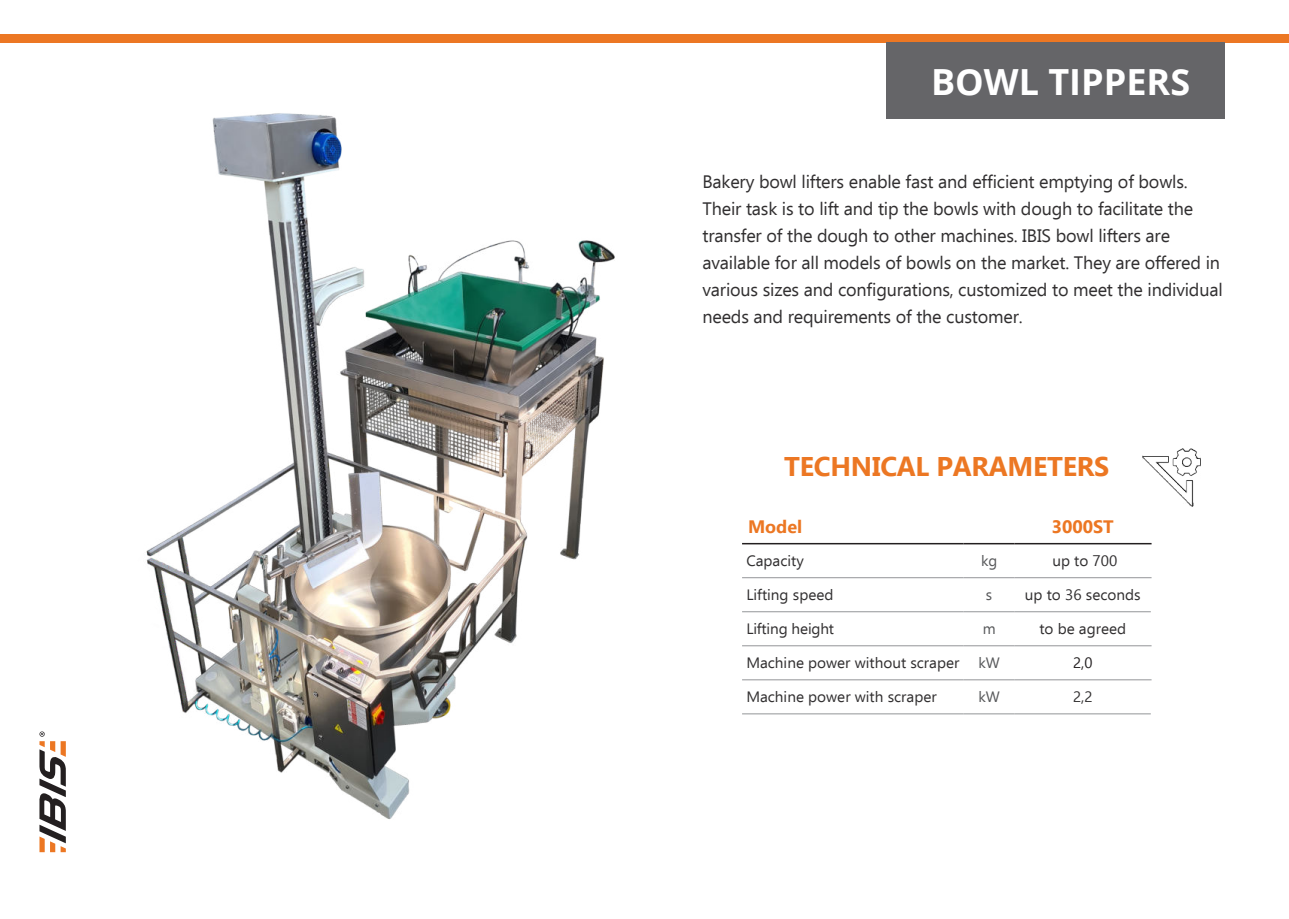
<style>
.page{position:relative;width:1289px;height:919px;background:#fff}
.page>*{position:absolute;margin:0;border:0;box-sizing:border-box;transform-origin:0 0}
.t1{font:700 36px "Open Sans";color:#fff}
.t2{font:700 27px "Ebrima";letter-spacing:-.01em;color:#ec7723}
.t3{font:18px/27px "Ebrima";letter-spacing:-.01em;color:#312f30}
.t4{font:700 18px "Ebrima";color:#ec7723}
.t5{font:15px "Ebrima";color:#312f30}
.t6{font:15px "Ebrima";color:#57585a}
.t7{font:15px "Ebrima";color:#231f20}
</style>
<div class="page">
<div style="left:0;top:34px;width:1288px;height:9px;background:#ec7723"></div>
<svg style="left:39px;top:731px;width:27px;height:121px"></svg>
<div style="left:886px;top:43px;width:339px;height:76px;background:#656568"></div>
<img style="left:56px;top:113px;width:559px;height:710px">
<svg style="left:963px;top:542px;width:187px;height:1px"></svg>
<svg style="left:742px;top:646px;width:408px;height:35px"></svg>
<div style="left:963px;top:645px;width:51px;height:34px;background:#fff"></div>
<hr style="left:1013px;top:646px;width:2px;height:33px;background:#fff">
<hr style="left:1149px;top:646px;width:2px;height:33px;background:#fff">
<hr style="left:962px;top:680px;width:2px;height:33px;background:#fff">
<hr style="left:1013px;top:680px;width:2px;height:33px;background:#fff">
<hr style="left:962px;top:646px;width:2px;height:33px;background:#fff">
<hr style="left:742px;top:679px;width:221px;height:1px;background:#939598">
<hr style="left:742px;top:713px;width:221px;height:1px;background:#939598">
<hr style="left:963px;top:679px;width:51px;height:1px;background:#939598">
<hr style="left:963px;top:713px;width:51px;height:1px;background:#939598">
<hr style="left:742px;top:645px;width:221px;height:1px;background:#939598">
<hr style="left:963px;top:645px;width:51px;height:1px;background:#939598">
<hr style="left:742px;top:577px;width:221px;height:1px;background:#939598">
<hr style="left:963px;top:577px;width:51px;height:1px;background:#939598">
<hr style="left:1014px;top:577px;width:137px;height:1px;background:#939598">
<hr style="left:742px;top:611px;width:221px;height:1px;background:#939598">
<hr style="left:963px;top:611px;width:51px;height:1px;background:#939598">
<hr style="left:963px;top:543px;width:51px;height:1px;background:#231f20">
<hr style="left:1014px;top:713px;width:136px;height:1px;background:#939598">
<hr style="left:1014px;top:611px;width:136px;height:1px;background:#939598">
<hr style="left:1014px;top:645px;width:137px;height:1px;background:#939598">
<hr style="left:1014px;top:679px;width:137px;height:1px;background:#939598">
<hr style="left:742px;top:543px;width:221px;height:1px;background:#231f20">
<hr style="left:1014px;top:543px;width:137px;height:1px;background:#231f20">
<img style="left:1142px;top:448px;width:59px;height:59px">
<h1 class="t1" style="left:931px;top:68px;width:261px">BOWL TIPPERS</h1>
<p class="t3" style="left:702px;top:168px;width:521px">Bakery bowl lifters enable fast and efficient emptying of bowls.<br>Their task is to lift and tip the bowls with dough to facilitate the transfer of the dough to other machines. IBIS bowl lifters are available for all models of bowls on the market. They are offered in various sizes and configurations, customized to meet the individual needs and requirements of the customer.</p>
<h2 class="t2" style="left:784px;top:456px;width:326px">TECHNICAL PARAMETERS</h2>
<p class="t4" style="left:748px;top:519px;width:56px">Model</p>
<p class="t4" style="left:1051px;top:519px;width:64px">3000ST</p>
<p class="t5" style="left:746px;top:555px;width:59px">Capacity</p>
<p class="t6" style="left:981px;top:555px;width:18px">kg</p>
<p class="t5" style="left:1052px;top:555px;width:67px">up to 700</p>
<p class="t5" style="left:746px;top:589px;width:89px">Lifting speed</p>
<p class="t6" style="left:985px;top:589px;width:8px">s</p>
<p class="t5" style="left:1024px;top:589px;width:117px">up to 36 seconds</p>
<p class="t5" style="left:746px;top:623px;width:89px">Lifting height</p>
<p class="t6" style="left:982px;top:623px;width:14px">m</p>
<p class="t5" style="left:1039px;top:617px;width:88px">to be agreed</p>
<p class="t5" style="left:746px;top:651px;width:214px">Machine power without scraper</p>
<p class="t6" style="left:978px;top:657px;width:23px">kW</p>
<p class="t7" style="left:1073px;top:651px;width:21px">2,0</p>
<p class="t5" style="left:746px;top:685px;width:192px">Machine power with scraper</p>
<p class="t6" style="left:978px;top:691px;width:23px">kW</p>
<p class="t5" style="left:1073px;top:685px;width:21px">2,2</p>
</div>
